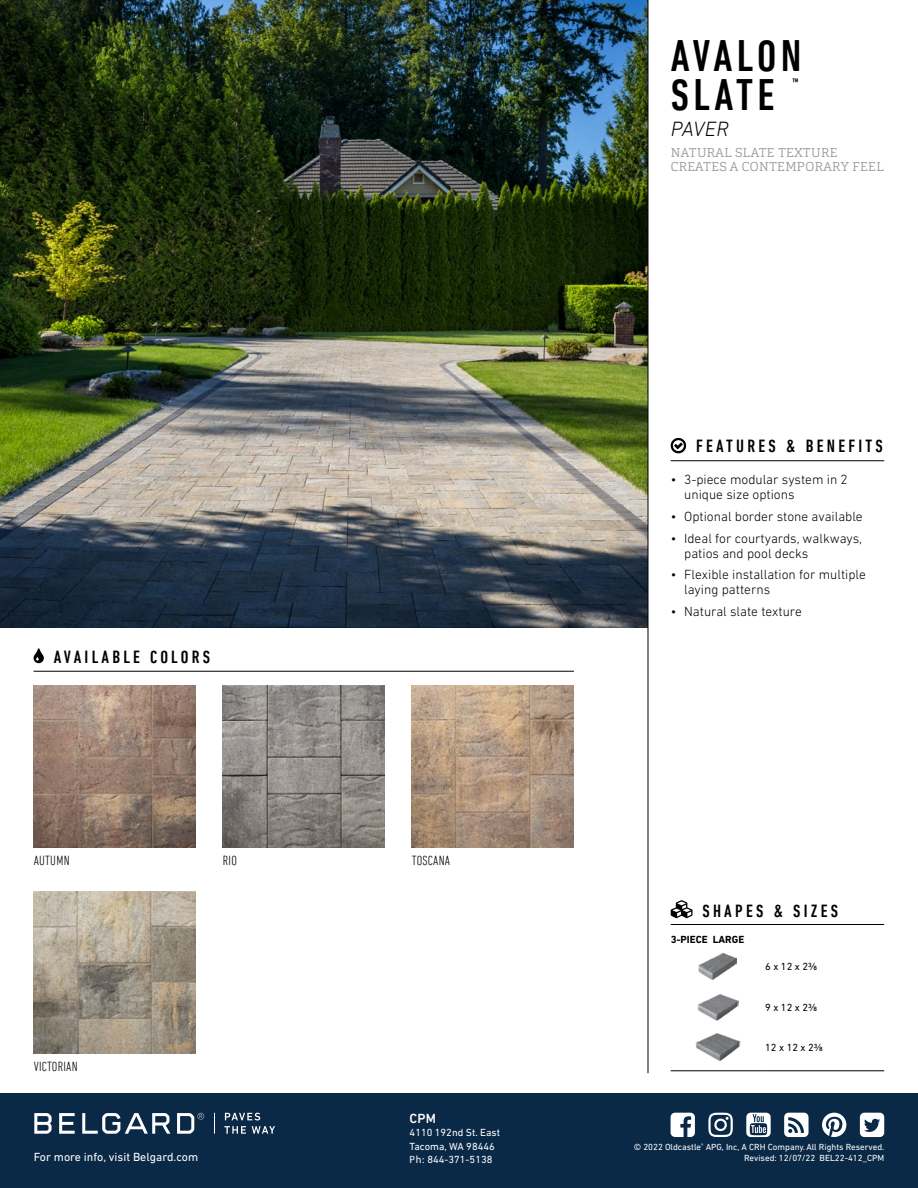
<style>
.page{position:relative;width:918px;height:1188px;background:#fff}
.page>*{position:absolute;margin:0;border:0;box-sizing:border-box;transform-origin:0 0}
.t1{font:500 condensed 45px/39px "DIN Next LT Pro";letter-spacing:.1em;color:#000}
.t2{font:italic 300 21px "DIN Next LT Pro";letter-spacing:-.005em;color:#000}
.t3{font:500 condensed 18px "DIN Next LT Pro";letter-spacing:.18em;color:#000}
.t4{font:300 13.5px/15px "DIN Next LT Pro";color:#000}
.t5{font:300 condensed 13.5px "DIN Next LT Pro";letter-spacing:.02em;color:#000}
.t6{font:500 13.5px "DIN Next LT Pro";color:#fff}
.t7{font:300 12.75px/14.2px "Cargan";letter-spacing:.02em;color:#959b9f}
.t8{font:12px "DIN Next LT Pro";color:#fff}
.t9{font:10.5px/13.5px "DIN Next LT Pro";color:#fff}
.t10{font:10.5px "DIN Next LT Pro";color:#000}
.t11{font:700 10.5px "DIN Next LT Pro";color:#000}
.t12{font:500 condensed 9.6px "DIN Next LT Pro";color:#000}
.t13{font:9px "DIN Next LT Pro";color:#fff}
.s1{font-family:"Myriad Pro"}
</style>
<div class="page">
<div style="left:0;top:1094px;width:918px;height:94px;background:#0a2947"></div>
<hr style="left:671px;top:460px;width:213px;height:1px;background:#000">
<svg style="left:671px;top:438px;width:15px;height:15px"></svg>
<img style="left:0;top:0;width:648px;height:628px">
<img style="left:34px;top:686px;width:162px;height:162px">
<img style="left:34px;top:892px;width:162px;height:162px">
<img style="left:223px;top:686px;width:162px;height:162px">
<img style="left:412px;top:686px;width:162px;height:162px">
<hr style="left:34px;top:671px;width:540px;height:1px;background:#000">
<svg style="left:34px;top:648px;width:10px;height:15px"></svg>
<hr style="left:671px;top:924px;width:213px;height:1px;background:#000">
<svg style="left:671px;top:900px;width:22px;height:18px"></svg>
<hr style="left:671px;top:1071px;width:94px;height:1px;background:#000">
<hr style="left:765px;top:1071px;width:119px;height:1px;background:#000">
<img style="left:699px;top:953px;width:38px;height:27px">
<img style="left:698px;top:994px;width:40px;height:26px">
<img style="left:696px;top:1034px;width:44px;height:27px">
<hr style="left:648px;top:0;width:1px;height:1073px;background:#000">
<svg style="left:225px;top:1113px;width:35px;height:7px"></svg>
<svg style="left:224px;top:1126px;width:22px;height:8px"></svg>
<svg style="left:34px;top:1113px;width:18px;height:21px"></svg>
<svg style="left:59px;top:1113px;width:16px;height:21px"></svg>
<svg style="left:82px;top:1113px;width:88px;height:21px"></svg>
<svg style="left:177px;top:1113px;width:27px;height:21px"></svg>
<svg style="left:214px;top:1113px;width:1px;height:21px"></svg>
<svg style="left:252px;top:1126px;width:23px;height:8px"></svg>
<svg style="left:822px;top:1113px;width:24px;height:24px"></svg>
<svg style="left:708px;top:1113px;width:25px;height:24px"></svg>
<svg style="left:671px;top:1113px;width:24px;height:24px"></svg>
<svg style="left:860px;top:1113px;width:24px;height:24px"></svg>
<svg style="left:746px;top:1113px;width:25px;height:24px"></svg>
<svg style="left:784px;top:1113px;width:25px;height:24px"></svg>
<h3 class="t3" style="left:54px;top:647px;width:158px">AVAILABLE COLORS</h3>
<p class="t5" style="left:34px;top:853px;width:37px">AUTUMN</p>
<p class="t5" style="left:223px;top:853px;width:16px">RIO</p>
<p class="t5" style="left:412px;top:853px;width:40px">TOSCANA</p>
<p class="t5" style="left:34px;top:1058px;width:45px">VICTORIAN</p>
<p class="t8" style="left:34px;top:1150px;width:166px">For more info, visit Belgard.com</p>
<p class="t6" style="left:410px;top:1110px;width:28px">CPM</p>
<p class="t9" style="left:410px;top:1126px;width:92px">4110 192nd St. East<br>Tacoma, WA 98446<br><span class="s1">Ph:</span> 844-371-5138</p>
<h1 class="t1" style="left:671px;top:36px;width:132px">AVALON<br>SLATE</h1>
<p class="t12" style="left:792px;top:76px;width:8px">™</p>
<h2 class="t2" style="left:671px;top:116px;width:60px">PAVER</h2>
<p class="t7" style="left:671px;top:145px;width:215px">NATURAL SLATE TEXTURE<br>CREATES A CONTEMPORARY FEEL</p>
<h3 class="t3" style="left:696px;top:436px;width:188px">FEATURES &amp; BENEFITS</h3>
<p class="t4" style="left:684px;top:472px;width:165px;text-indent:-14px">• 3-piece modular system in 2 unique size options</p>
<p class="t4" style="left:671px;top:509px;width:194px">• Optional border stone available</p>
<p class="t4" style="left:684px;top:530px;width:179px;text-indent:-14px">• Ideal for courtyards, walkways, patios and pool decks</p>
<p class="t4" style="left:684px;top:567px;width:183px;text-indent:-14px">• Flexible installation for multiple laying patterns</p>
<p class="t4" style="left:671px;top:604px;width:133px">• Natural slate texture</p>
<h3 class="t3" style="left:703px;top:901px;width:137px">SHAPES &amp; SIZES</h3>
<p class="t11" style="left:671px;top:933px;width:75px">3-PIECE LARGE</p>
<p class="t10" style="left:765px;top:960px;width:53px">6 x 12 x 23/8</p>
<p class="t10" style="left:765px;top:1001px;width:53px">9 x 12 x 23/8</p>
<p class="t10" style="left:765px;top:1041px;width:59px">12 x 12 x 23/8</p>
<p class="t13" style="left:634px;top:1142px;width:252px">© 2022 Oldcastle<sup>®</sup> APG, Inc, A CRH Company.All Rights Reserved.</p>
<p class="t13" style="left:744px;top:1153px;width:142px">Revised: 12/07/22 BEL22-412_CPM</p>
</div>
